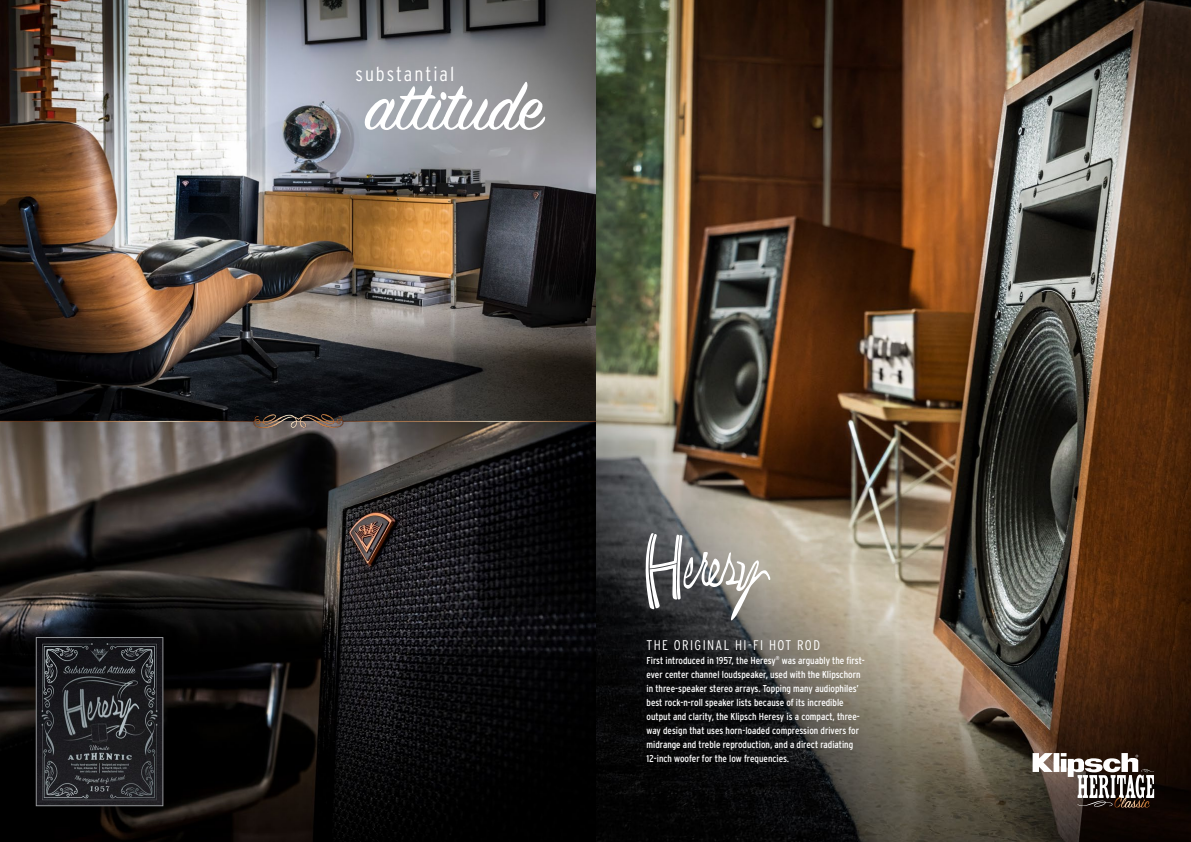
<style>
.page{position:relative;width:1191px;height:842px;background:#fff}
.page>*{position:absolute;margin:0;border:0;box-sizing:border-box;transform-origin:0 0}
.t1{font:75px "Sign Painter House Script";color:#fff}
.t2{font:300 condensed 20px "Interstate";letter-spacing:.1em;color:#fff}
.t3{font:300 condensed 14px "Interstate";letter-spacing:.1em;color:#fff}
.t4{font:condensed 10px/14px "Interstate";color:#fff}
</style>
<div class="page">
<img style="left:0;top:0;width:1191px;height:842px">
<svg style="left:645px;top:533px;width:125px;height:87px;background:#8a8986"></svg>
<img style="left:0;top:392px;width:595px;height:54px">
<div style="left:29px;top:634px;width:153px;height:194px;background:#000;opacity:.45"></div>
<img style="left:38px;top:639px;width:123px;height:165px">
<div style="left:36px;top:637px;width:127px;height:169px;border:1px solid #939598"></div>
<svg style="left:1032px;top:753px;width:122px;height:55px"></svg>
<h2 class="t2" style="left:355px;top:63px;width:100px">substantial</h2>
<h1 class="t1" style="left:365px;top:60px;width:179px">attitude</h1>
<h3 class="t3" style="left:646px;top:637px;width:175px">THE ORIGINAL HI-FI HOT ROD</h3>
<p class="t4" style="left:646px;top:653px;width:220px">First introduced in 1957, the Heresy<sup>®</sup> was arguably the first&shy;ever center channel loudspeaker, used with the Klipschorn in three-speaker stereo arrays. Topping many audiophiles’ best rock-n-roll speaker lists because of its incredible output and clarity, the Klipsch Heresy is a compact, three&shy;way design that uses horn-loaded compression drivers for midrange and treble reproduction, and a direct radiating 12-inch woofer for the low frequencies.</p>
</div>
